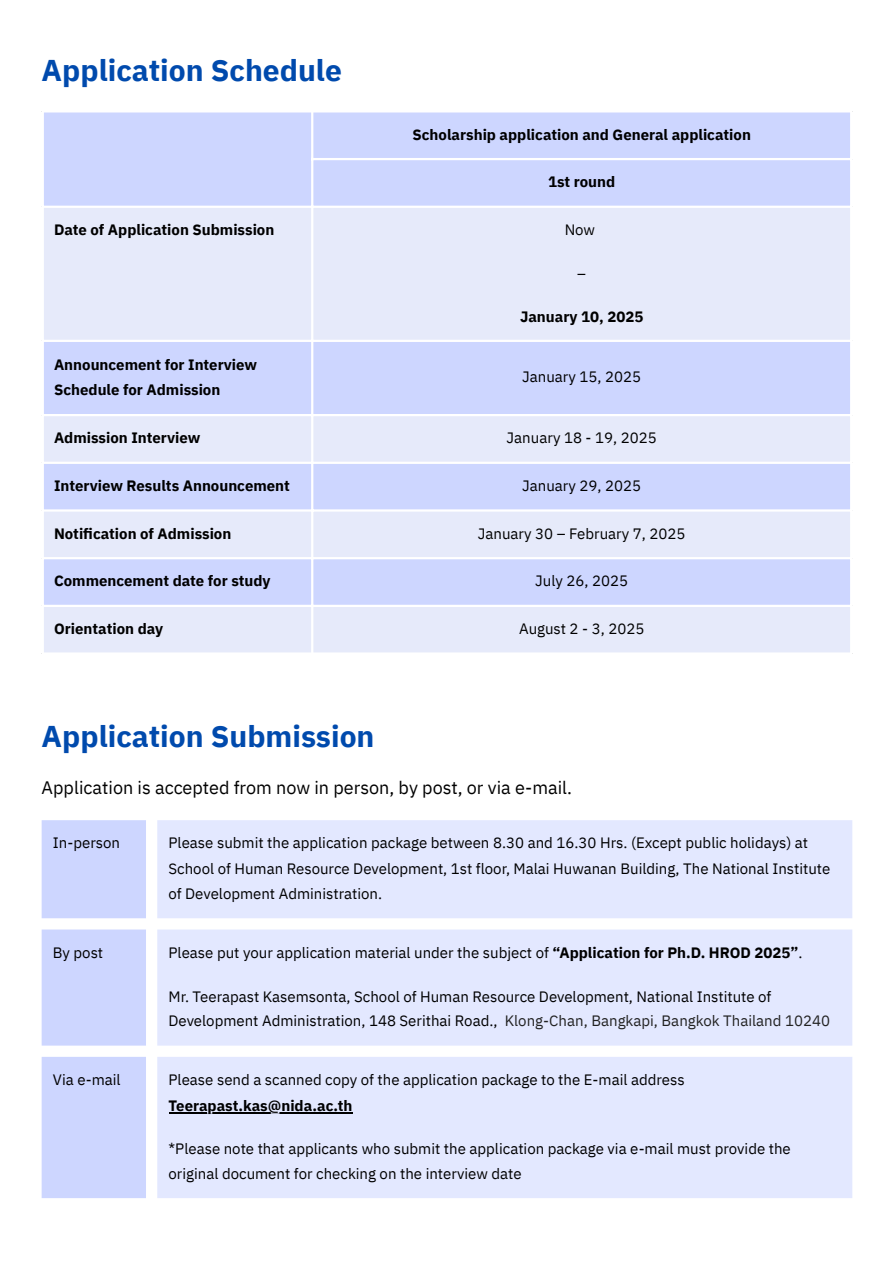
<style>
.page{position:relative;width:894px;height:1263px;background:#fff}
.page>*{position:absolute;margin:0;border:0;box-sizing:border-box;transform-origin:0 0}
.t1{font:700 30px "IBM Plex Sans";color:#004aad}
.t2{font:18px "IBM Plex Sans";color:#000}
.t3{font:15px/25.3px "IBM Plex Sans";color:#000}
.t4{font:700 15px/24.8px "IBM Plex Sans";color:#000}
.s1{font-weight:700}
.s2{color:#222}
</style>
<div class="page">
<div style="left:44px;top:112px;width:805px;height:94px;background:#cdd6ff"></div>
<svg style="left:44px;top:208px;width:805px;height:444px;background:#dce2fb"></svg>
<hr style="left:311px;top:112px;width:2px;height:540px;background:#fff">
<hr style="left:311px;top:158px;width:541px;height:2px;background:#fff">
<hr style="left:42px;top:340px;width:810px;height:2px;background:#fff">
<hr style="left:42px;top:414px;width:810px;height:2px;background:#fff">
<hr style="left:42px;top:462px;width:810px;height:2px;background:#fff">
<hr style="left:42px;top:509px;width:810px;height:3px;background:#fff">
<hr style="left:42px;top:557px;width:810px;height:2px;background:#fff">
<hr style="left:42px;top:605px;width:810px;height:2px;background:#fff">
<div style="left:42px;top:820px;width:104px;height:378px;background:#cdd6ff"></div>
<div style="left:157px;top:820px;width:695px;height:378px;background:#e3e8ff"></div>
<hr style="left:168px;top:1112px;width:184px;height:1px;background:#000">
<h3 class="t1" style="left:42px;top:50px;width:301px">Application Schedule</h3>
<p class="t4" style="left:412px;top:122px;width:340px">Scholarship application and General application</p>
<p class="t4" style="left:548px;top:169px;width:69px">1st round</p>
<p class="t4" style="left:54px;top:217px;width:222px">Date of Application Submission</p>
<p class="t3" style="left:564px;top:217px;width:32px">Now</p>
<p class="t3" style="left:577px;top:260px;width:10px">–</p>
<h1 class="t4" style="left:520px;top:304px;width:125px">January 10, 2025</h1>
<p class="t4" style="left:54px;top:352px;width:205px">Announcement for Interview<br>Schedule for Admission</p>
<p class="t3" style="left:522px;top:364px;width:120px">January 15, 2025</p>
<p class="t4" style="left:54px;top:425px;width:148px">Admission Interview</p>
<p class="t3" style="left:506px;top:425px;width:152px">January 18 - 19, 2025</p>
<p class="t4" style="left:54px;top:473px;width:237px">Interview Results Announcement</p>
<p class="t3" style="left:522px;top:473px;width:120px">January 29, 2025</p>
<p class="t4" style="left:54px;top:521px;width:179px">Notification of Admission</p>
<p class="t3" style="left:477px;top:520px;width:209px">January 30 – February 7, 2025</p>
<p class="t4" style="left:54px;top:568px;width:218px">Commencement date for study</p>
<p class="t3" style="left:535px;top:568px;width:94px">July 26, 2025</p>
<p class="t4" style="left:54px;top:616px;width:111px">Orientation day</p>
<p class="t3" style="left:519px;top:616px;width:127px">August 2 - 3, 2025</p>
<h3 class="t1" style="left:42px;top:716px;width:334px">Application Submission</h3>
<p class="t2" style="left:42px;top:776px;width:532px">Application is accepted from now in person, by post, or via e-mail.</p>
<p class="t3" style="left:53px;top:830px;width:69px">In-person</p>
<p class="t3" style="left:168px;top:830px;width:663px">Please submit the application package between 8.30 and 16.30 Hrs. (Except public holidays) at<br>School of Human Resource Development, 1st floor, Malai Huwanan Building, The National Institute of Development Administration.</p>
<p class="t3" style="left:53px;top:939px;width:52px">By post</p>
<p class="t3" style="left:168px;top:939px;width:635px">Please put your application material under the subject of <span class="s1">“Application for Ph.D. HROD 2025”</span>.</p>
<p class="t3" style="left:168px;top:983px;width:662px;line-height:24.8px">Mr. Teerapast Kasemsonta, School of Human Resource Development, National Institute of<br>Development Administration, 148 Serithai Road., <span class="s2">Klong-Chan, Bangkapi, Bangkok Thailand 10240</span></p>
<p class="t3" style="left:53px;top:1067px;width:69px">Via e-mail</p>
<p class="t3" style="left:168px;top:1066px;width:517px;line-height:25.8px">Please send a scanned copy of the application package to the E-mail address<br><span class="s1">Teerapast.kas@nida.ac.th</span></p>
<p class="t3" style="left:168px;top:1135px;width:623px;line-height:25.8px">*Please note that applicants who submit the application package via e-mail must provide the original document for checking on the interview date</p>
</div>
